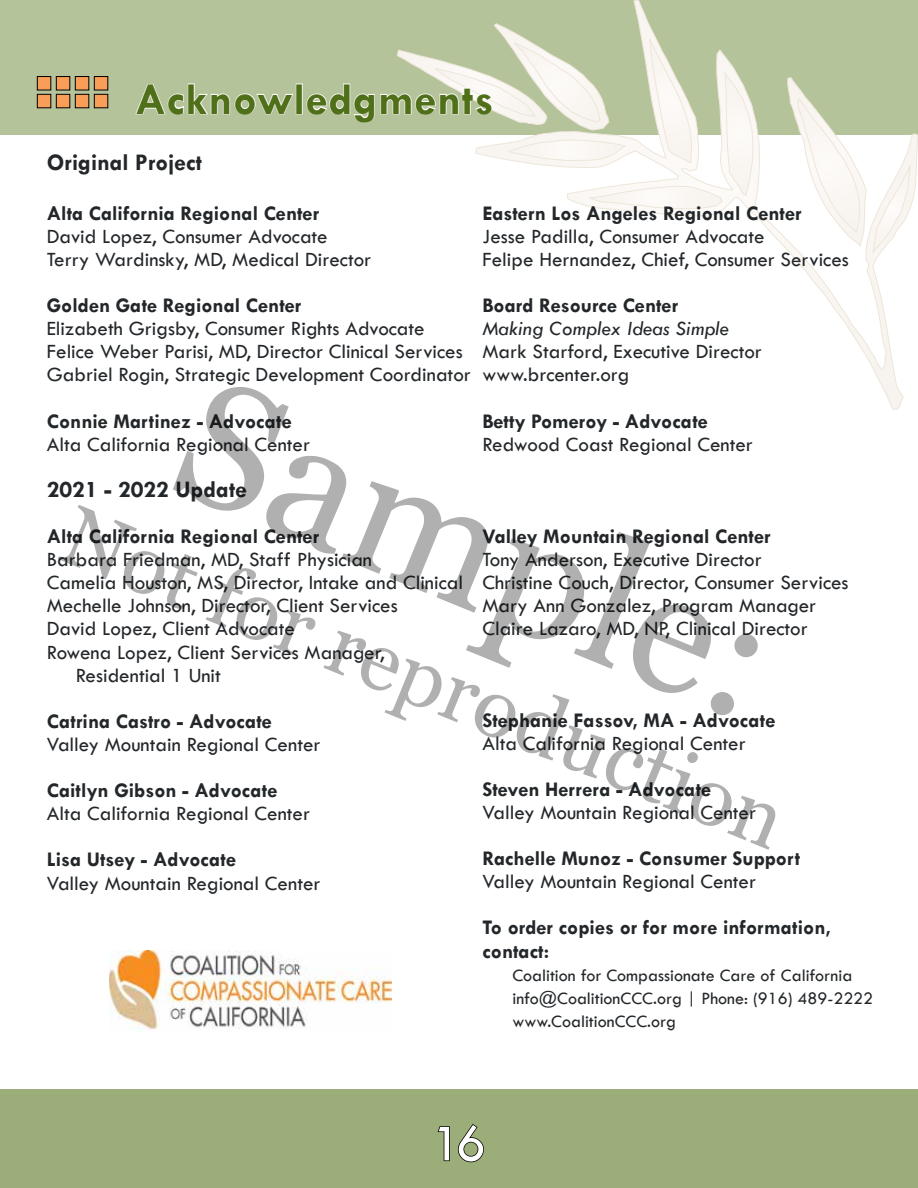
<style>
.page{position:relative;width:918px;height:1188px;background:#fff}
.page>*{position:absolute;margin:0;border:0;box-sizing:border-box;transform-origin:0 0}
.t1{font:174px "Georgia";color:#000}
.t2{font:84px "Georgia";color:#000}
.t3{font:54px "Tw Cen";color:#fff}
.t4{font:700 45px "Tw Cen";letter-spacing:.02em;color:#4f6f19}
.t5{font:700 24px "Tw Cen";color:#23272a}
.t6{font:21px/23.1px "Tw Cen";color:#23272a}
.t7{font:700 21px/23.1px "Tw Cen";color:#23272a}
.t8{font:italic 21px "Tw Cen";color:#23272a}
.t9{font:18px/23.1px "Tw Cen";color:#23272a}
</style>
<div class="page">
<div style="left:0;top:0;width:918px;height:135px;background:#b5c39b"></div>
<div style="left:0;top:1089px;width:918px;height:99px;background:#9bad78"></div>
<svg style="left:606px;top:0;width:312px;height:410px"></svg>
<svg style="left:873px;top:164px;width:38px;height:89px"></svg>
<svg style="left:787px;top:77px;width:80px;height:169px"></svg>
<div style="left:75px;top:94px;width:14px;height:14px;background:#f89e59"></div>
<div style="left:75px;top:94px;width:14px;height:14px;border:1px solid #000"></div>
<div style="left:56px;top:94px;width:14px;height:14px;background:#f89e59"></div>
<div style="left:56px;top:94px;width:14px;height:14px;border:1px solid #000"></div>
<div style="left:37px;top:94px;width:14px;height:14px;background:#f89e59"></div>
<div style="left:37px;top:94px;width:14px;height:14px;border:1px solid #000"></div>
<div style="left:94px;top:94px;width:14px;height:14px;background:#f89e59"></div>
<div style="left:94px;top:94px;width:14px;height:14px;border:1px solid #000"></div>
<div style="left:75px;top:77px;width:14px;height:13px;background:#f89e59"></div>
<div style="left:75px;top:76px;width:14px;height:14px;border:1px solid #000"></div>
<div style="left:56px;top:77px;width:14px;height:13px;background:#f89e59"></div>
<div style="left:56px;top:76px;width:14px;height:14px;border:1px solid #000"></div>
<div style="left:37px;top:77px;width:14px;height:13px;background:#f89e59"></div>
<div style="left:37px;top:76px;width:14px;height:14px;border:1px solid #000"></div>
<div style="left:94px;top:77px;width:14px;height:13px;background:#f89e59"></div>
<div style="left:94px;top:76px;width:14px;height:14px;border:1px solid #000"></div>
<svg style="left:437px;top:1126px;width:13px;height:36px"></svg>
<svg style="left:457px;top:1124px;width:27px;height:39px"></svg>
<svg style="left:135px;top:83px;width:158px;height:32px"></svg>
<div style="left:296px;top:83px;width:7px;height:31px;border:2px solid #fff"></div>
<svg style="left:306px;top:23px;width:447px;height:186px"></svg>
<img style="left:109px;top:950px;width:283px;height:79px">
<h3 class="t4" style="left:135px;top:72px;width:360px">Acknowledgments</h3>
<p class="t5" style="left:47px;top:148px;width:157px">Original Project</p>
<p class="t7" style="left:47px;top:201px;width:274px">Alta California Regional Center</p>
<p class="t6" style="left:47px;top:224px;width:326px">David Lopez, Consumer Advocate<br>Terry Wardinsky, MD, Medical Director</p>
<p class="t7" style="left:47px;top:293px;width:256px">Golden Gate Regional Center</p>
<p class="t6" style="left:47px;top:317px;width:426px">Elizabeth Grigsby, Consumer Rights Advocate<br>Felice Weber Parisi, MD, Director Clinical Services<br>Gabriel Rogin, Strategic Development Coordinator</p>
<p class="t7" style="left:47px;top:409px;width:247px">Connie Martinez - Advocate</p>
<p class="t6" style="left:47px;top:432px;width:265px">Alta California Regional Center</p>
<p class="t5" style="left:47px;top:475px;width:202px">2021 - 2022 Update</p>
<p class="t7" style="left:47px;top:524px;width:274px">Alta California Regional Center</p>
<p class="t6" style="left:47px;top:548px;width:327px">Barbara Friedman, MD, Staff Physician</p>
<p class="t6" style="left:47px;top:571px;width:418px">Camelia Houston, MS, Director, Intake and Clinical</p>
<p class="t6" style="left:47px;top:594px;width:352px">Mechelle Johnson, Director, Client Services</p>
<p class="t6" style="left:47px;top:617px;width:250px">David Lopez, Client Advocate</p>
<p class="t6" style="left:47px;top:640px;width:340px">Rowena Lopez, Client Services Manager,</p>
<p class="t6" style="left:76px;top:663px;width:147px">Residential 1 Unit</p>
<p class="t7" style="left:47px;top:709px;width:227px">Catrina Castro - Advocate</p>
<p class="t6" style="left:47px;top:733px;width:275px">Valley Mountain Regional Center</p>
<p class="t7" style="left:47px;top:778px;width:232px">Caitlyn Gibson - Advocate</p>
<p class="t6" style="left:47px;top:802px;width:265px">Alta California Regional Center</p>
<p class="t7" style="left:47px;top:848px;width:191px">Lisa Utsey - Advocate</p>
<p class="t6" style="left:47px;top:871px;width:275px">Valley Mountain Regional Center</p>
<p class="t7" style="left:482px;top:201px;width:321px">Eastern Los Angeles Regional Center</p>
<p class="t6" style="left:482px;top:224px;width:368px">Jesse Padilla, Consumer Advocate<br>Felipe Hernandez, Chief, Consumer Services</p>
<p class="t7" style="left:482px;top:293px;width:197px">Board Resource Center</p>
<p class="t8" style="left:482px;top:316px;width:248px">Making Complex Ideas Simple</p>
<p class="t6" style="left:482px;top:340px;width:281px">Mark Starford, Executive Director www.brcenter.org</p>
<p class="t7" style="left:482px;top:409px;width:227px">Betty Pomeroy - Advocate</p>
<p class="t6" style="left:482px;top:432px;width:272px">Redwood Coast Regional Center</p>
<h1 class="t1" style="left:226px;top:334px;width:628px;rotate:22deg">Sample:</h1>
<h2 class="t2" style="left:85px;top:486px;width:774px;rotate:22deg">Not for reproduction</h2>
<p class="t7" style="left:482px;top:524px;width:290px">Valley Mountain Regional Center</p>
<p class="t6" style="left:482px;top:548px;width:368px">Tony Anderson, Executive Director<br>Christine Couch, Director, Consumer Services Mary Ann Gonzalez, Program Manager Claire Lazaro, MD, NP, Clinical Director</p>
<p class="t7" style="left:482px;top:708px;width:295px">Stephanie Fassov, MA - Advocate</p>
<p class="t6" style="left:482px;top:731px;width:265px">Alta California Regional Center</p>
<p class="t7" style="left:482px;top:777px;width:230px">Steven Herrera - Advocate</p>
<p class="t6" style="left:482px;top:801px;width:275px">Valley Mountain Regional Center</p>
<p class="t7" style="left:482px;top:846px;width:319px">Rachelle Munoz - Consumer Support</p>
<p class="t6" style="left:482px;top:870px;width:275px">Valley Mountain Regional Center</p>
<p class="t7" style="left:482px;top:916px;width:350px">To order copies or for more information, contact:</p>
<p class="t9" style="left:512px;top:963px;width:362px">Coalition for Compassionate Care of California info@CoalitionCCC.org | Phone: (916) 489-2222 www.CoalitionCCC.org</p>
<h3 class="t3" style="left:432px;top:1111px;width:56px">16</h3>
</div>
